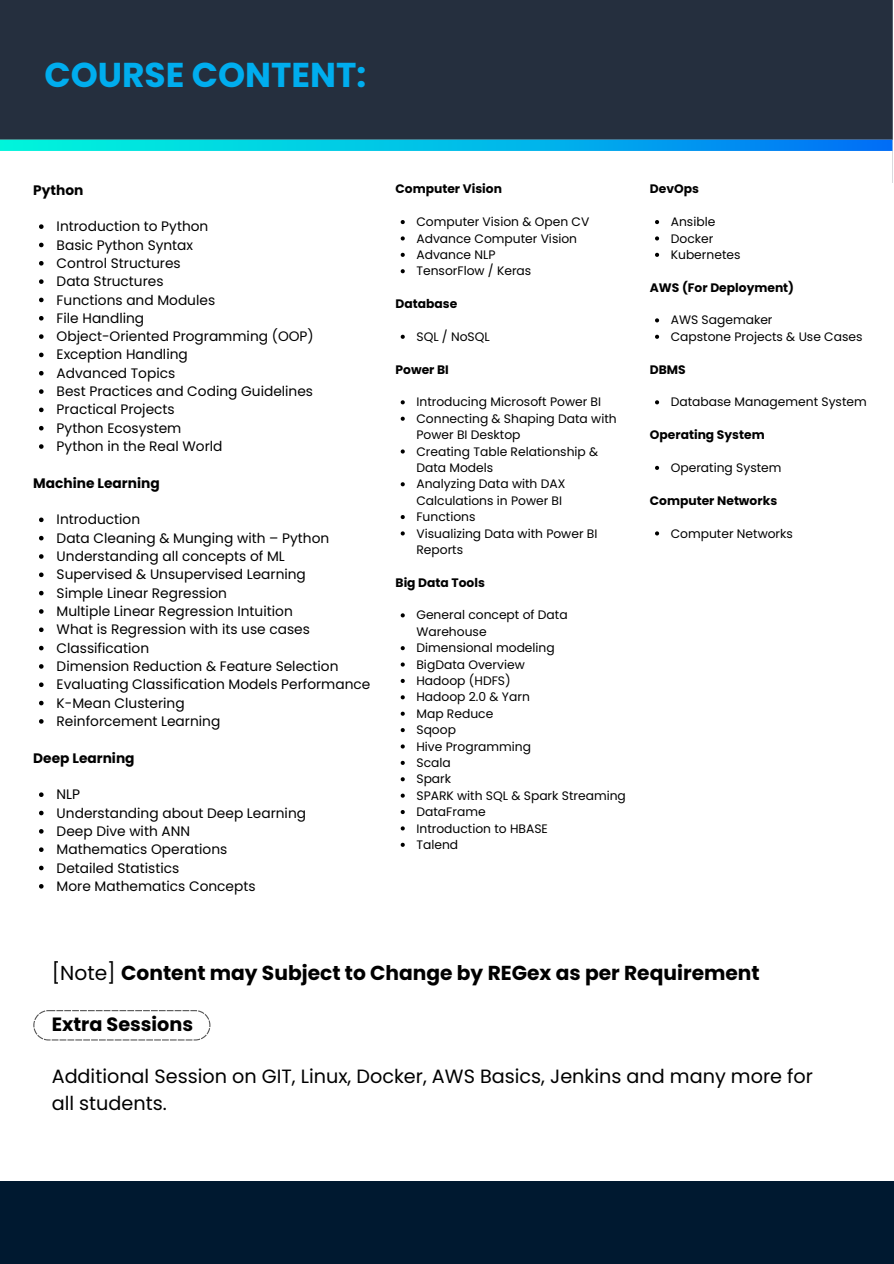
<style>
.page{position:relative;width:894px;height:1264px;background:#fff}
.page>*{position:absolute;margin:0;border:0;box-sizing:border-box;transform-origin:0 0}
.t1{font:700 34.5px "Poppins";color:#00adee}
.t2{font:700 20.25px "Poppins";color:#000}
.t3{font:19.2px/26.1px "Poppins";color:#000}
.t4{font:700 19.2px "Poppins";color:#000}
.t5{font:13.8px "Poppins";color:#000}
.t6{font:700 13.8px "Poppins";color:#000}
.t7{font:12.3px/16.4px "Poppins";color:#000}
.t8{font:700 12.3px "Poppins";color:#000}
.s1{font-weight:400}
</style>
<div class="page">
<div style="left:0;top:0;width:893px;height:439px;background:#252f3e"></div>
<div style="left:0;top:140px;width:893px;height:410px;background:#fff"></div>
<svg style="left:0;top:140px;width:893px;height:11px;background:#01bae8"></svg>
<svg style="left:33px;top:1010px;width:177px;height:30px"></svg>
<div style="left:0;top:1181px;width:893px;height:82px;background:#001930"></div>
<svg style="left:39px;top:224px;width:5px;height:5px"></svg>
<svg style="left:39px;top:243px;width:5px;height:4px"></svg>
<svg style="left:39px;top:261px;width:5px;height:4px"></svg>
<svg style="left:39px;top:279px;width:5px;height:5px"></svg>
<svg style="left:39px;top:298px;width:5px;height:4px"></svg>
<svg style="left:39px;top:316px;width:5px;height:4px"></svg>
<svg style="left:39px;top:334px;width:5px;height:5px"></svg>
<svg style="left:39px;top:352px;width:5px;height:5px"></svg>
<svg style="left:39px;top:371px;width:5px;height:4px"></svg>
<svg style="left:39px;top:389px;width:5px;height:5px"></svg>
<svg style="left:39px;top:407px;width:5px;height:5px"></svg>
<svg style="left:39px;top:426px;width:5px;height:4px"></svg>
<svg style="left:39px;top:444px;width:5px;height:5px"></svg>
<svg style="left:39px;top:517px;width:5px;height:5px"></svg>
<svg style="left:39px;top:536px;width:5px;height:4px"></svg>
<svg style="left:39px;top:554px;width:5px;height:5px"></svg>
<svg style="left:39px;top:572px;width:5px;height:5px"></svg>
<svg style="left:39px;top:591px;width:5px;height:4px"></svg>
<svg style="left:39px;top:609px;width:5px;height:4px"></svg>
<svg style="left:39px;top:627px;width:5px;height:5px"></svg>
<svg style="left:39px;top:645px;width:5px;height:5px"></svg>
<svg style="left:39px;top:664px;width:5px;height:4px"></svg>
<svg style="left:39px;top:682px;width:5px;height:5px"></svg>
<svg style="left:39px;top:700px;width:5px;height:5px"></svg>
<svg style="left:39px;top:719px;width:5px;height:4px"></svg>
<svg style="left:39px;top:792px;width:5px;height:5px"></svg>
<svg style="left:39px;top:810px;width:5px;height:5px"></svg>
<svg style="left:39px;top:829px;width:5px;height:4px"></svg>
<svg style="left:39px;top:847px;width:5px;height:5px"></svg>
<svg style="left:39px;top:865px;width:5px;height:5px"></svg>
<svg style="left:39px;top:884px;width:5px;height:4px"></svg>
<svg style="left:400px;top:220px;width:4px;height:4px"></svg>
<svg style="left:400px;top:236px;width:4px;height:4px"></svg>
<svg style="left:400px;top:253px;width:4px;height:4px"></svg>
<svg style="left:400px;top:269px;width:4px;height:4px"></svg>
<svg style="left:400px;top:335px;width:4px;height:4px"></svg>
<svg style="left:400px;top:400px;width:4px;height:4px"></svg>
<svg style="left:400px;top:416px;width:4px;height:5px"></svg>
<svg style="left:400px;top:449px;width:4px;height:4px"></svg>
<svg style="left:400px;top:482px;width:4px;height:4px"></svg>
<svg style="left:400px;top:515px;width:4px;height:4px"></svg>
<svg style="left:400px;top:531px;width:4px;height:4px"></svg>
<svg style="left:400px;top:613px;width:4px;height:4px"></svg>
<svg style="left:400px;top:646px;width:4px;height:4px"></svg>
<svg style="left:400px;top:662px;width:4px;height:4px"></svg>
<svg style="left:400px;top:679px;width:4px;height:4px"></svg>
<svg style="left:400px;top:695px;width:4px;height:4px"></svg>
<svg style="left:400px;top:711px;width:4px;height:4px"></svg>
<svg style="left:400px;top:728px;width:4px;height:4px"></svg>
<svg style="left:400px;top:744px;width:4px;height:4px"></svg>
<svg style="left:400px;top:760px;width:4px;height:5px"></svg>
<svg style="left:400px;top:777px;width:4px;height:4px"></svg>
<svg style="left:400px;top:793px;width:4px;height:4px"></svg>
<svg style="left:400px;top:810px;width:4px;height:4px"></svg>
<svg style="left:400px;top:826px;width:4px;height:4px"></svg>
<svg style="left:400px;top:842px;width:4px;height:4px"></svg>
<svg style="left:655px;top:220px;width:4px;height:4px"></svg>
<svg style="left:655px;top:236px;width:4px;height:4px"></svg>
<svg style="left:655px;top:253px;width:4px;height:4px"></svg>
<svg style="left:655px;top:318px;width:4px;height:4px"></svg>
<svg style="left:655px;top:335px;width:4px;height:4px"></svg>
<svg style="left:655px;top:400px;width:4px;height:4px"></svg>
<svg style="left:655px;top:466px;width:4px;height:4px"></svg>
<svg style="left:655px;top:531px;width:4px;height:4px"></svg>
<p class="t1" style="left:44px;top:50px;width:323px">COURSE CONTENT:</p>
<p class="t6" style="left:33px;top:180px;width:52px">Python</p>
<p class="t5" style="left:57px;top:217px;width:153px">Introduction to Python</p>
<p class="t5" style="left:57px;top:235px;width:138px">Basic Python Syntax</p>
<p class="t5" style="left:57px;top:253px;width:126px">Control Structures</p>
<p class="t5" style="left:57px;top:272px;width:108px">Data Structures</p>
<p class="t5" style="left:57px;top:290px;width:160px">Functions and Modules</p>
<h6 class="t5" style="left:57px;top:308px;width:89px">File Handling</h6>
<p class="t5" style="left:57px;top:327px;width:259px">Object-Oriented Programming (OOP)</p>
<p class="t5" style="left:57px;top:345px;width:133px">Exception Handling</p>
<p class="t5" style="left:57px;top:363px;width:120px">Advanced Topics</p>
<p class="t5" style="left:57px;top:381px;width:258px">Best Practices and Coding Guidelines</p>
<p class="t5" style="left:57px;top:400px;width:120px">Practical Projects</p>
<h4 class="t5" style="left:57px;top:418px;width:126px">Python Ecosystem</h4>
<p class="t5" style="left:57px;top:436px;width:167px">Python in the Real World</p>
<p class="t6" style="left:33px;top:473px;width:128px">Machine Learning</p>
<p class="t5" style="left:57px;top:510px;width:85px">Introduction</p>
<p class="t5" style="left:57px;top:528px;width:274px">Data Cleaning &amp; Munging with – Python</p>
<p class="t5" style="left:57px;top:546px;width:230px">Understanding all concepts of ML</p>
<p class="t5" style="left:57px;top:565px;width:251px">Supervised &amp; Unsupervised Learning</p>
<p class="t5" style="left:57px;top:583px;width:172px">Simple Linear Regression</p>
<p class="t5" style="left:57px;top:601px;width:237px">Multiple Linear Regression Intuition</p>
<p class="t5" style="left:57px;top:620px;width:255px">What is Regression with its use cases</p>
<p class="t5" style="left:57px;top:638px;width:94px">Classification</p>
<p class="t5" style="left:57px;top:656px;width:283px">Dimension Reduction &amp; Feature Selection</p>
<p class="t5" style="left:57px;top:675px;width:315px">Evaluating Classification Models Performance</p>
<p class="t5" style="left:57px;top:693px;width:129px">K-Mean Clustering</p>
<h4 class="t5" style="left:57px;top:711px;width:165px">Reinforcement Learning</h4>
<p class="t6" style="left:33px;top:748px;width:103px">Deep Learning</p>
<p class="t5" style="left:57px;top:784px;width:25px">NLP</p>
<p class="t5" style="left:57px;top:803px;width:251px">Understanding about Deep Learning</p>
<p class="t5" style="left:57px;top:821px;width:135px">Deep Dive with ANN</p>
<p class="t5" style="left:57px;top:839px;width:172px">Mathematics Operations</p>
<p class="t5" style="left:57px;top:858px;width:124px">Detailed Statistics</p>
<p class="t5" style="left:57px;top:876px;width:200px">More Mathematics Concepts</p>
<p class="t8" style="left:395px;top:180px;width:108px">Computer Vision</p>
<p class="t7" style="left:416px;top:214px;width:174px">Computer Vision &amp; Open CV</p>
<p class="t7" style="left:416px;top:230px;width:162px">Advance Computer Vision</p>
<p class="t7" style="left:416px;top:246px;width:81px">Advance NLP</p>
<p class="t7" style="left:416px;top:263px;width:116px">TensorFlow / Keras</p>
<h4 class="t8" style="left:395px;top:295px;width:63px">Database</h4>
<p class="t7" style="left:416px;top:328px;width:75px">SQL / NoSQL</p>
<p class="t8" style="left:395px;top:361px;width:55px">Power BI</p>
<p class="t7" style="left:416px;top:394px;width:186px">Introducing Microsoft Power BI</p>
<p class="t7" style="left:416px;top:410px;width:202px">Connecting &amp; Shaping Data with<br>Power BI Desktop</p>
<p class="t7" style="left:416px;top:443px;width:183px">Creating Table Relationship &amp;<br>Data Models</p>
<p class="t7" style="left:416px;top:476px;width:150px">Analyzing Data with DAX<br>Calculations in Power BI</p>
<p class="t7" style="left:416px;top:508px;width:61px">Functions</p>
<p class="t7" style="left:416px;top:525px;width:182px">Visualizing Data with Power BI<br>Reports</p>
<p class="t8" style="left:395px;top:574px;width:91px">Big Data Tools</p>
<p class="t7" style="left:416px;top:607px;width:153px">General concept of Data<br>Warehouse</p>
<p class="t7" style="left:416px;top:639px;width:140px">Dimensional modeling</p>
<p class="t7" style="left:416px;top:656px;width:110px">BigData Overview</p>
<p class="t7" style="left:416px;top:672px;width:96px">Hadoop (HDFS)</p>
<p class="t7" style="left:416px;top:689px;width:115px">Hadoop 2.0 &amp; Yarn</p>
<p class="t7" style="left:416px;top:705px;width:78px">Map Reduce</p>
<p class="t7" style="left:416px;top:721px;width:41px">Sqoop</p>
<p class="t7" style="left:416px;top:738px;width:116px">Hive Programming</p>
<p class="t7" style="left:416px;top:754px;width:36px">Scala</p>
<p class="t7" style="left:416px;top:771px;width:36px">Spark</p>
<p class="t7" style="left:416px;top:787px;width:211px">SPARK with SQL &amp; Spark Streaming</p>
<p class="t7" style="left:416px;top:803px;width:71px">DataFrame</p>
<p class="t7" style="left:416px;top:820px;width:133px">Introduction to HBASE</p>
<p class="t7" style="left:416px;top:836px;width:43px">Talend</p>
<p class="t8" style="left:649px;top:180px;width:51px">DevOps</p>
<p class="t7" style="left:670px;top:214px;width:46px">Ansible</p>
<p class="t7" style="left:670px;top:230px;width:44px">Docker</p>
<p class="t7" style="left:670px;top:246px;width:71px">Kubernetes</p>
<p class="t8" style="left:649px;top:279px;width:146px">AWS (For Deployment)</p>
<p class="t7" style="left:670px;top:312px;width:103px">AWS Sagemaker</p>
<p class="t7" style="left:670px;top:328px;width:193px">Capstone Projects &amp; Use Cases</p>
<p class="t8" style="left:649px;top:361px;width:37px">DBMS</p>
<p class="t7" style="left:670px;top:394px;width:197px">Database Management System</p>
<p class="t8" style="left:649px;top:426px;width:116px">Operating System</p>
<p class="t7" style="left:670px;top:459px;width:112px">Operating System</p>
<p class="t8" style="left:649px;top:492px;width:129px">Computer Networks</p>
<h3 class="t7" style="left:670px;top:525px;width:124px">Computer Networks</h3>
<h2 class="t2" style="left:52px;top:958px;width:709px"><span class="s1">[Note]</span> Content may Subject to Change by REGex as per Requirement</h2>
<p class="t4" style="left:52px;top:1010px;width:143px">Extra Sessions</p>
<h1 class="t3" style="left:52px;top:1063px;width:762px">Additional Session on GIT, Linux, Docker, AWS Basics, Jenkins and many more for all students.</h1>
</div>
